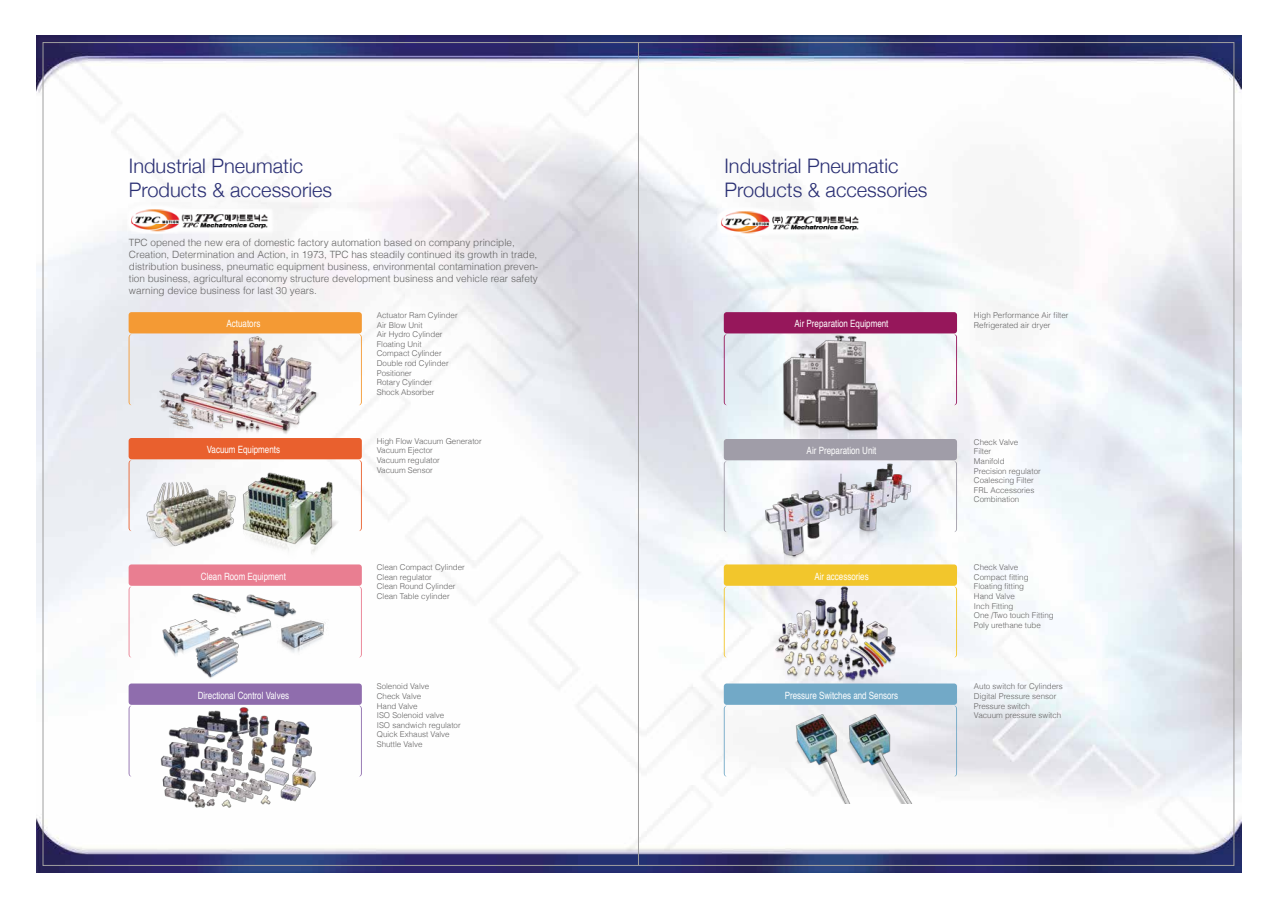
<style>
.page{position:relative;width:1276px;height:908px;background:#fff}
.page>*{position:absolute;margin:0;border:0;box-sizing:border-box;transform-origin:0 0}
.t1{font:300 20px/24px "Helvetica Neue";color:#2b3074}
.t2{font:300 10px/12px "Helvetica";color:#646363}
.t3{font:10px "Helvetica";color:#fff;scale:.8 1}
.t4{font:300 8px/9.6px "Helvetica";color:#646363}
</style>
<div class="page">
<img style="left:36px;top:35px;width:1205px;height:836px">
<img style="left:769px;top:405px;width:122px;height:34px">
<img style="left:138px;top:531px;width:97px;height:23px">
<img style="left:235px;top:531px;width:111px;height:32px">
<img style="left:756px;top:657px;width:158px;height:26px">
<img style="left:141px;top:657px;width:25px;height:6px">
<img style="left:166px;top:657px;width:101px;height:26px">
<img style="left:741px;top:776px;width:206px;height:27px">
<img style="left:127px;top:204px;width:150px;height:29px">
<svg style="left:129px;top:312px;width:233px;height:93px"></svg>
<img style="left:129px;top:438px;width:233px;height:93px">
<svg style="left:129px;top:564px;width:233px;height:93px"></svg>
<svg style="left:129px;top:683px;width:233px;height:93px"></svg>
<svg style="left:724px;top:312px;width:233px;height:93px"></svg>
<svg style="left:724px;top:439px;width:233px;height:93px"></svg>
<svg style="left:724px;top:564px;width:233px;height:93px"></svg>
<svg style="left:724px;top:683px;width:233px;height:93px"></svg>
<img style="left:760px;top:453px;width:152px;height:112px">
<img style="left:159px;top:705px;width:158px;height:107px">
<img style="left:718px;top:206px;width:149px;height:29px">
<img style="left:150px;top:330px;width:168px;height:108px">
<hr style="left:638px;top:43px;width:1px;height:822px;background:#a09f9f">
<h1 class="t1" style="left:129px;top:152px;width:205px">Industrial Pneumatic<br>Products &amp; accessories</h1>
<h1 class="t1" style="left:724px;top:152px;width:205px">Industrial Pneumatic<br>Products &amp; accessories</h1>
<p class="t2" style="left:129px;top:236px;width:411px">TPC opened the new era of domestic factory automation based on company principle, Creation, Determination and Action, in 1973, TPC has steadily continued its growth in trade, distribution business, pneumatic equipment business, environmental contamination preven&shy;tion business, agricultural economy structure development business and vehicle rear safety warning device business for last 30 years.</p>
<p class="t3" style="left:226px;top:316px;width:44px">Actuators</p>
<p class="t4" style="left:377px;top:310px;width:82px">Actuator Ram Cylinder<br>Air Blow Unit<br>Air Hydro Cylinder<br>Floating Unit<br>Compact Cylinder<br>Double rod Cylinder<br>Positioner<br>Rotary Cylinder<br>Shock Absorber</p>
<p class="t3" style="left:207px;top:441px;width:93px">Vacuum Equipments</p>
<p class="t4" style="left:377px;top:435px;width:106px">High Flow Vacuum Generator<br>Vacuum Ejector<br>Vacuum regulator<br>Vacuum Sensor</p>
<p class="t3" style="left:201px;top:568px;width:108px">Clean Room Equipment</p>
<p class="t4" style="left:377px;top:562px;width:90px">Clean Compact Cylinder<br>Clean regulator<br>Clean Round Cylinder<br>Clean Table cylinder</p>
<p class="t3" style="left:198px;top:687px;width:116px">Directional Control Valves</p>
<p class="t4" style="left:377px;top:681px;width:85px">Solenoid Valve<br>Check Valve<br>Hand Valve<br>ISO Solenoid valve<br>ISO sandwich regulator<br>Quick Exhaust Valve<br>Shuttle Valve</p>
<p class="t3" style="left:794px;top:316px;width:119px">Air Preparation Equipment</p>
<p class="t3" style="left:806px;top:442px;width:89px">Air Preparation Unit</p>
<p class="t3" style="left:814px;top:568px;width:69px">Air accessories</p>
<p class="t3" style="left:785px;top:687px;width:143px">Pressure Switches and Sensors</p>
<p class="t4" style="left:974px;top:310px;width:96px">High Performance Air filter<br>Refrigerated air dryer</p>
<p class="t4" style="left:974px;top:436px;width:68px">Check Valve<br>Filter<br>Manifold<br>Precision regulator<br>Coalescing Filter<br>FRL Accessories<br>Combination</p>
<p class="t4" style="left:974px;top:562px;width:81px">Check Valve<br>Compact fitting<br>Floating fitting<br>Hand Valve<br>Inch Fitting<br>One /Two touch Fitting<br>Poly urethane tube</p>
<p class="t4" style="left:974px;top:681px;width:90px">Auto switch for Cylinders<br>Digital Pressure sensor<br>Pressure switch<br>Vacuum pressure switch</p>
</div>
